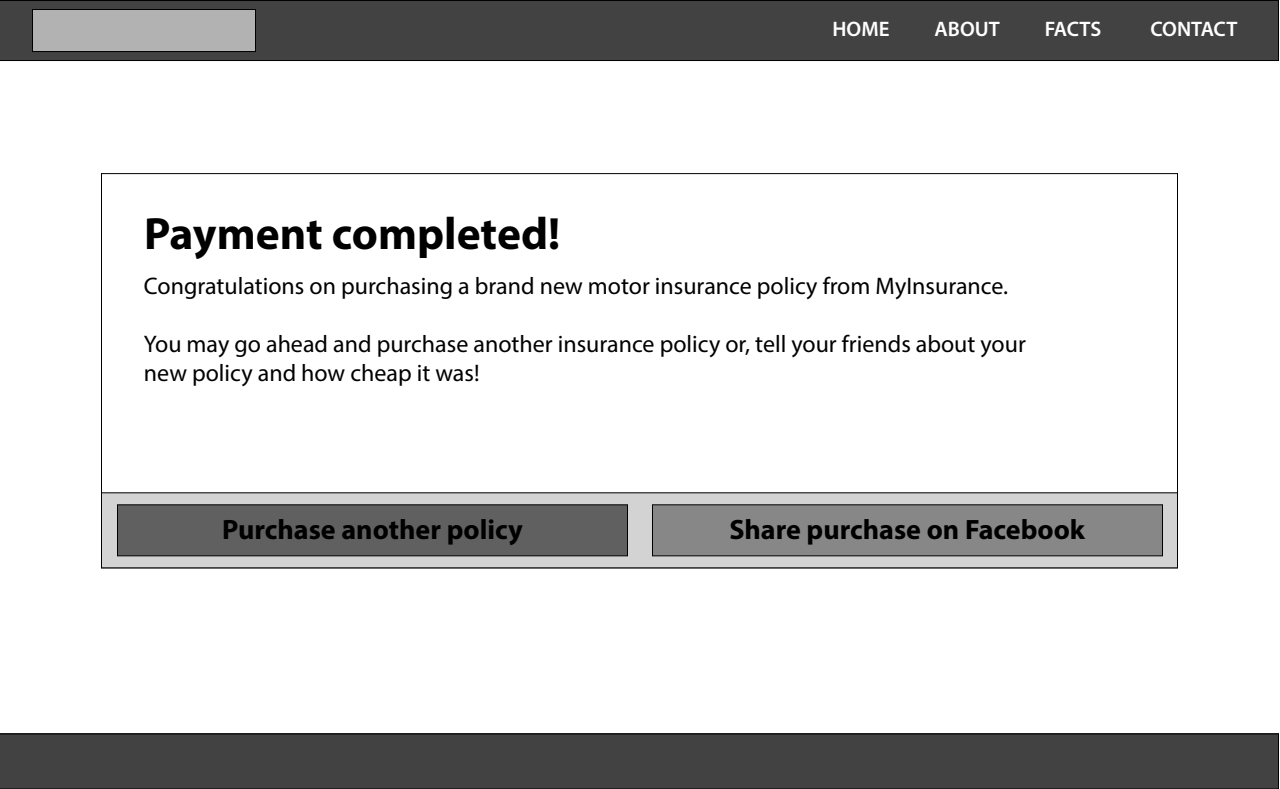
<style>
.page{position:relative;width:1280px;height:789px;background:#fff}
.page>*{position:absolute;margin:0;border:0;box-sizing:border-box;transform-origin:0 0}
.t1{font:700 45.4px "Myriad Pro";color:#000}
.t2{font:700 28.1px "Myriad Pro";color:#000}
.t3{font:24px/28.8px "Myriad Pro";color:#000}
.t4{font:600 21px "Myriad Pro";color:#fff}
</style>
<div class="page">
<div style="left:0;top:0;width:1279px;height:61px;background:#424242"></div>
<div style="left:32px;top:9px;width:224px;height:43px;background:#b2b2b2;border:1px solid #000"></div>
<div style="left:0;top:733px;width:1279px;height:55px;background:#424242"></div>
<div style="left:101px;top:173px;width:1077px;height:395px;background:#fff;border:1px solid #000"></div>
<div style="left:101px;top:492px;width:1077px;height:76px;background:#d3d3d3"></div>
<div style="left:117px;top:504px;width:511px;height:52px;background:#606060;border:1px solid #000"></div>
<div style="left:652px;top:504px;width:511px;height:52px;background:#878787;border:1px solid #000"></div>
<p class="t4" style="left:832px;top:16px;width:59px">HOME</p>
<p class="t4" style="left:935px;top:16px;width:67px">ABOUT</p>
<p class="t4" style="left:1045px;top:16px;width:58px">FACTS</p>
<p class="t4" style="left:1150px;top:16px;width:88px">CONTACT</p>
<h1 class="t1" style="left:144px;top:204px;width:418px">Payment completed!</h1>
<p class="t3" style="left:144px;top:271px;width:866px">Congratulations on purchasing a brand new motor insurance policy from MyInsurance.</p>
<p class="t3" style="left:144px;top:329px;width:883px">You may go ahead and purchase another insurance policy or, tell your friends about your new policy and how cheap it was!</p>
<p class="t2" style="left:222px;top:510px;width:302px">Purchase another policy</p>
<p class="t2" style="left:729px;top:510px;width:357px">Share purchase on Facebook</p>
</div>
